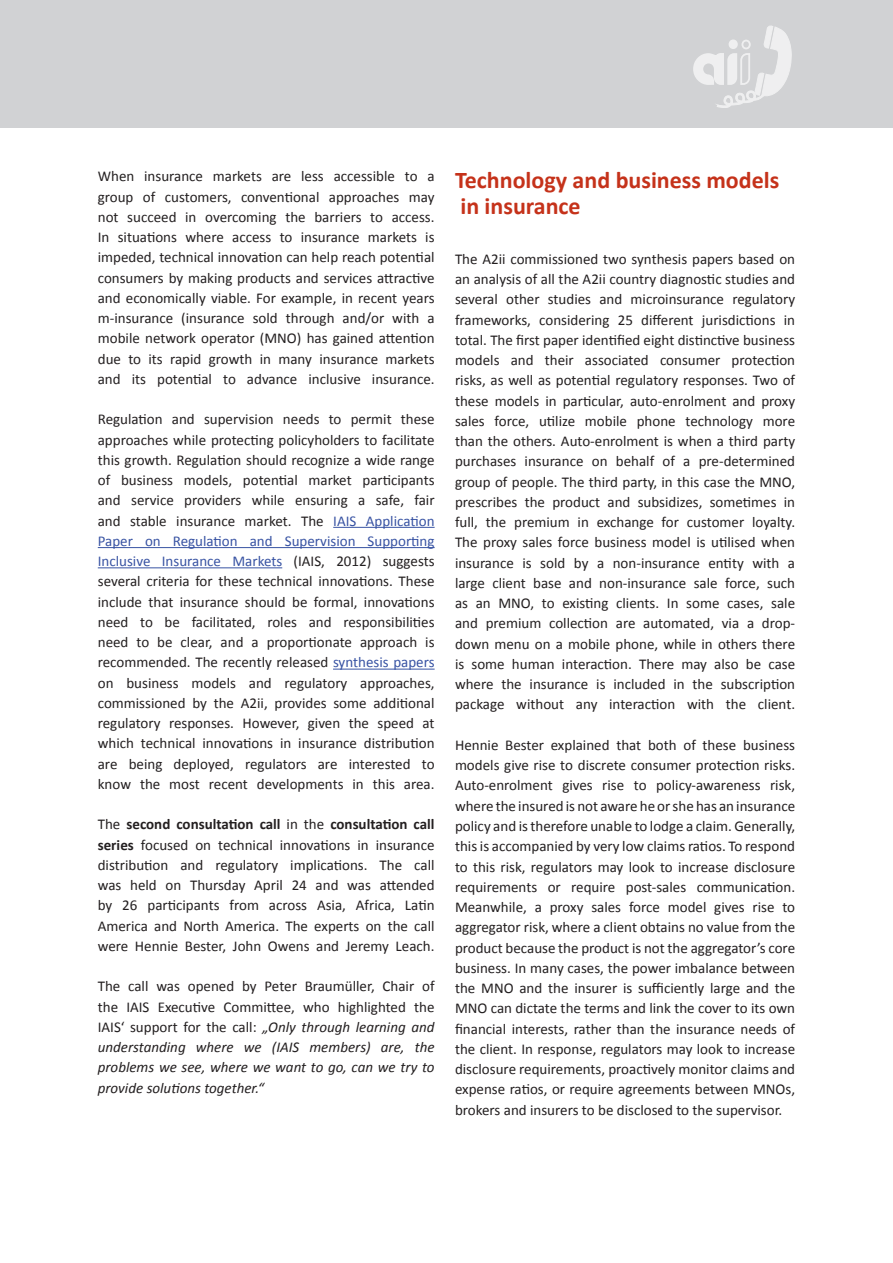
<style>
.page{position:relative;width:893px;height:1263px;background:#fff}
.page>*{position:absolute;margin:0;border:0;box-sizing:border-box;transform-origin:0 0}
.t1{font:700 24px/25.5px "Calibri";color:#c5321a}
.t2{font:15px/20.2px "Calibri";color:#231f20;text-align:justify}
.t3{font:italic 15px/20.2px "Calibri";color:#231f20;text-align:justify}
.s1{color:#3853a3}
.s2{font-weight:700}
.s3{font-style:normal}
</style>
<div class="page">
<hr style="left:333px;top:527px;width:102px;height:1px;background:#3853a3">
<hr style="left:98px;top:547px;width:337px;height:1px;background:#3853a3">
<hr style="left:98px;top:567px;width:184px;height:1px;background:#3853a3">
<hr style="left:333px;top:669px;width:102px;height:1px;background:#3853a3">
<div style="left:0;top:0;width:893px;height:128px;background:#d1d2d4"></div>
<svg style="left:693px;top:25px;width:99px;height:83px"></svg>
<p class="t2" style="left:98px;top:166px;width:338px">When insurance markets are less accessible to a group of customers, conventional approaches may not succeed in overcoming the barriers to access.<br>In situations where access to insurance markets is impeded, technical innovation can help reach potential consumers by making products and services attractive and economically viable. For example, in recent years m-insurance (insurance sold through and/or with a mobile network operator (MNO) has gained attention due to its rapid growth in many insurance markets and its potential to advance inclusive insurance.</p>
<p class="t2" style="left:98px;top:409px;width:338px">Regulation and supervision needs to permit these approaches while protecting policyholders to facilitate this growth. Regulation should recognize a wide range of business models, potential market participants and service providers while ensuring a safe, fair and stable insurance market. The <span class="s1">IAIS Application Paper on Regulation and Supervision Supporting Inclusive Insurance Markets</span> (IAIS, 2012) suggests several criteria for these technical innovations. These include that insurance should be formal, innovations need to be facilitated, roles and responsibilities need to be clear, and a proportionate approach is recommended. The recently released <span class="s1">synthesis papers </span>on business models and regulatory approaches, commissioned by the A2ii, provides some additional regulatory responses. However, given the speed at which technical innovations in insurance distribution are being deployed, regulators are interested to know the most recent developments in this area.</p>
<p class="t2" style="left:98px;top:814px;width:338px">The <span class="s2">second consultation call</span> in the <span class="s2">consultation call series</span> focused on technical innovations in insurance distribution and regulatory implications. The call was held on Thursday April 24 and was attended by 26 participants from across Asia, Africa, Latin America and North America. The experts on the call were Hennie Bester, John Owens and Jeremy Leach.</p>
<p class="t3" style="left:98px;top:976px;width:338px"><span class="s3">The call was opened by Peter Braumüller, Chair of the IAIS Executive Committee, who highlighted the IAIS‘ support for the call:</span> „Only through learning and understanding where we (IAIS members) are, the problems we see, where we want to go, can we try to provide solutions together.“</p>
<h1 class="t1" style="left:455px;top:167px;width:326px">Technology and business models in insurance</h1>
<p class="t2" style="left:455px;top:249px;width:342px">The A2ii commissioned two synthesis papers based on an analysis of all the A2ii country diagnostic studies and several other studies and microinsurance regulatory frameworks, considering 25 different jurisdictions in total. The first paper identified eight distinctive business models and their associated consumer protection risks, as well as potential regulatory responses. Two of these models in particular, auto-enrolment and proxy sales force, utilize mobile phone technology more than the others. Auto-enrolment is when a third party purchases insurance on behalf of a pre-determined group of people. The third party, in this case the MNO, prescribes the product and subsidizes, sometimes in full, the premium in exchange for customer loyalty.<br>The proxy sales force business model is utilised when insurance is sold by a non-insurance entity with a large client base and non-insurance sale force, such as an MNO, to existing clients. In some cases, sale and premium collection are automated, via a drop&shy;down menu on a mobile phone, while in others there is some human interaction. There may also be case where the insurance is included in the subscription package without any interaction with the client.</p>
<p class="t2" style="left:455px;top:735px;width:342px">Hennie Bester explained that both of these business models give rise to discrete consumer protection risks.<br>Auto-enrolment gives rise to policy-awareness risk, where the insured is not aware he or she has an insurance policy and is therefore unable to lodge a claim. Generally, this is accompanied by very low claims ratios. To respond to this risk, regulators may look to increase disclosure requirements or require post-sales communication.<br>Meanwhile, a proxy sales force model gives rise to aggregator risk, where a client obtains no value from the product because the product is not the aggregator’s core business. In many cases, the power imbalance between the MNO and the insurer is sufficiently large and the MNO can dictate the terms and link the cover to its own financial interests, rather than the insurance needs of the client. In response, regulators may look to increase disclosure requirements, proactively monitor claims and expense ratios, or require agreements between MNOs, brokers and insurers to be disclosed to the supervisor.</p>
</div>
